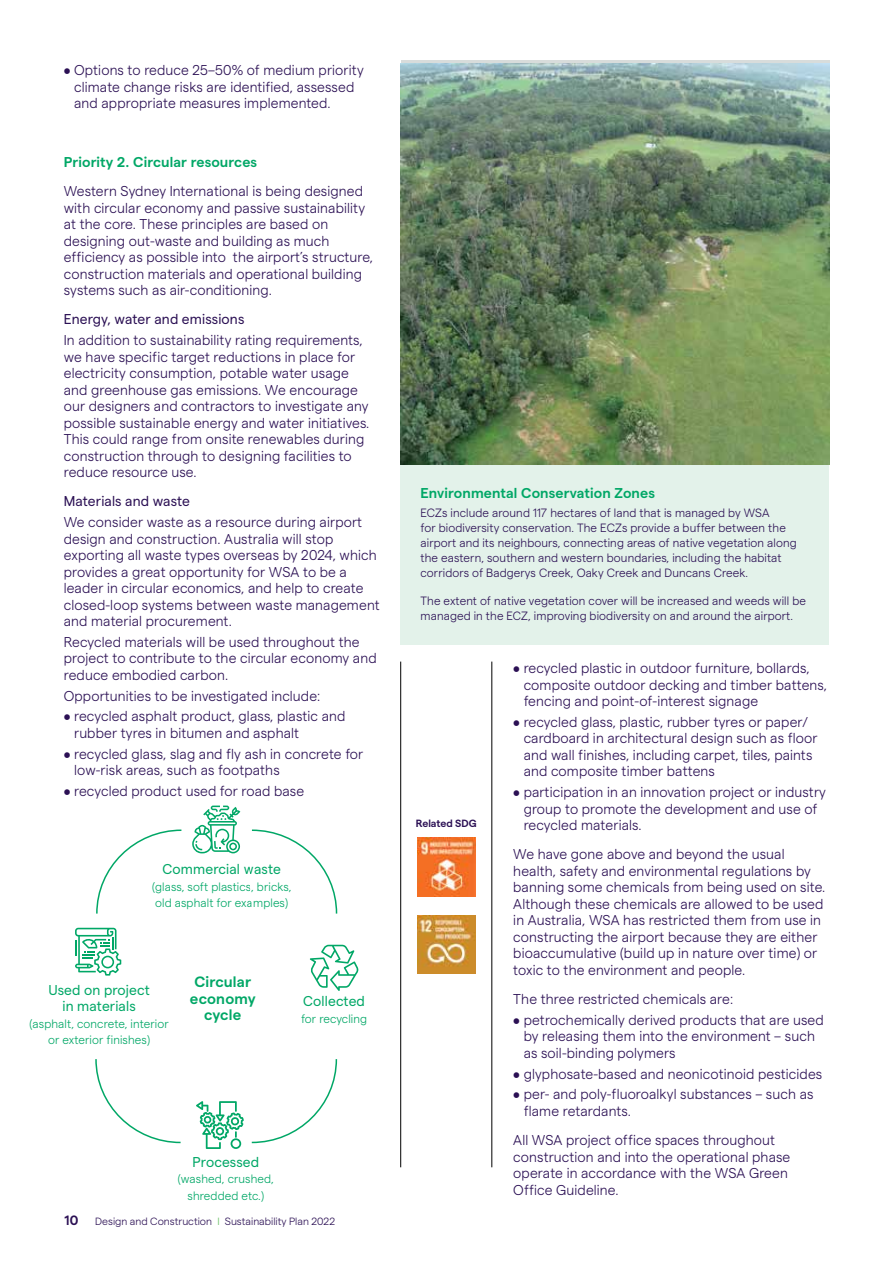
<style>
.page{position:relative;width:893px;height:1263px;background:#fff}
.page>*{position:absolute;margin:0;border:0;box-sizing:border-box;transform-origin:0 0}
.t1{font:600 15px/16.5px "Matter";letter-spacing:.01em;color:#00a766;text-align:center}
.t2{font:300 14.25px/16.5px "Matter";letter-spacing:.01em;color:#2b1054}
.t3{font:600 14.25px "Matter";letter-spacing:.01em;color:#00a766}
.t4{font:14.25px/16.5px "Matter";letter-spacing:.01em;color:#00a766;text-align:center}
.t5{font:14.25px "Matter";letter-spacing:.01em;color:#2b1054}
.t6{font:600 13.5px "Matter";color:#2b1054}
.t7{font:300 12px/15px "Matter";letter-spacing:.01em;color:#2b1054}
.t8{font:300 12px/16.5px "Matter";letter-spacing:.01em;color:#00a766;text-align:center}
.t9{font:300 10.5px "Matter";color:#2b1054}
.t10{font:600 10.5px "Matter";color:#2b1054}
.s1{color:#65bd60}
</style>
<div class="page">
<img style="left:401px;top:64px;width:428px;height:401px">
<hr style="left:400px;top:662px;width:1px;height:505px;background:#000">
<hr style="left:492px;top:662px;width:1px;height:505px;background:#000">
<div style="left:400px;top:465px;width:429px;height:179px;background:#e3f2ea"></div>
<svg style="left:192px;top:805px;width:48px;height:48px"></svg>
<svg style="left:310px;top:945px;width:49px;height:46px"></svg>
<svg style="left:196px;top:1101px;width:48px;height:48px"></svg>
<svg style="left:75px;top:928px;width:46px;height:47px"></svg>
<svg style="left:96px;top:829px;width:86px;height:85px"></svg>
<svg style="left:95px;top:1059px;width:86px;height:85px"></svg>
<svg style="left:251px;top:1059px;width:87px;height:85px"></svg>
<svg style="left:251px;top:829px;width:87px;height:85px"></svg>
<img style="left:417px;top:838px;width:59px;height:58px">
<img style="left:417px;top:915px;width:59px;height:59px">
<p class="t2" style="left:74px;top:61px;width:291px;text-indent:-10px">• Options to reduce 25–50% of medium priority climate change risks are identified, assessed and appropriate measures implemented.</p>
<p class="t3" style="left:64px;top:151px;width:195px">Priority 2. Circular resources</p>
<p class="t2" style="left:64px;top:182px;width:311px">Western Sydney International is being designed with circular economy and passive sustainability at the core. These principles are based on designing out-waste and building as much efficiency as possible into the airport’s structure, construction materials and operational building systems such as air-conditioning.</p>
<p class="t5" style="left:64px;top:309px;width:182px">Energy, water and emissions</p>
<p class="t2" style="left:64px;top:331px;width:307px">In addition to sustainability rating requirements, we have specific target reductions in place for electricity consumption, potable water usage and greenhouse gas emissions. We encourage our designers and contractors to investigate any possible sustainable energy and water initiatives.<br>This could range from onsite renewables during construction through to designing facilities to reduce resource use.</p>
<p class="t5" style="left:64px;top:491px;width:128px">Materials and waste</p>
<p class="t2" style="left:64px;top:513px;width:317px">We consider waste as a resource during airport design and construction. Australia will stop exporting all waste types overseas by 2024, which provides a great opportunity for WSA to be a leader in circular economics, and help to create closed-loop systems between waste management and material procurement.</p>
<p class="t2" style="left:64px;top:632px;width:314px">Recycled materials will be used throughout the project to contribute to the circular economy and reduce embodied carbon.</p>
<p class="t2" style="left:64px;top:686px;width:258px">Opportunities to be investigated include:</p>
<p class="t2" style="left:74px;top:707px;width:273px;text-indent:-10px">• recycled asphalt product, glass, plastic and rubber tyres in bitumen and asphalt</p>
<p class="t2" style="left:74px;top:744px;width:291px;text-indent:-10px">• recycled glass, slag and fly ash in concrete for low-risk areas, such as footpaths</p>
<p class="t2" style="left:64px;top:781px;width:242px">• recycled product used for road base</p>
<p class="t4" style="left:163px;top:860px;width:120px">Commercial waste</p>
<p class="t8" style="left:152px;top:877px;width:141px;text-align:left">(glass, soft plastics, bricks, old asphalt for examples)</p>
<p class="t4" style="left:48px;top:980px;width:103px">Used on project in materials</p>
<p class="t8" style="left:29px;top:1014px;width:141px">(asphalt, concrete, interior or exterior finishes)</p>
<p class="t1" style="left:190px;top:972px;width:67px">Circular economy cycle</p>
<p class="t4" style="left:303px;top:992px;width:63px">Collected</p>
<p class="t8" style="left:301px;top:1009px;width:68px">for recycling</p>
<p class="t4" style="left:193px;top:1152px;width:68px">Processed</p>
<p class="t8" style="left:178px;top:1170px;width:98px">(washed, crushed, shredded etc.)</p>
<p class="t6" style="left:65px;top:1210px;width:15px">10</p>
<p class="t9" style="left:95px;top:1213px;width:241px">Design and Construction <span class="s1">I</span> Sustainability Plan 2022</p>
<p class="t3" style="left:420px;top:482px;width:236px">Environmental Conservation Zones</p>
<p class="t7" style="left:420px;top:504px;width:378px">ECZs include around 117 hectares of land that is managed by WSA<br>for biodiversity conservation. The ECZs provide a buffer between the airport and its neighbours, connecting areas of native vegetation along the eastern, southern and western boundaries, including the habitat corridors of Badgerys Creek, Oaky Creek and Duncans Creek.</p>
<p class="t7" style="left:420px;top:592px;width:387px">The extent of native vegetation cover will be increased and weeds will be managed in the ECZ, improving biodiversity on and around the airport.</p>
<p class="t10" style="left:416px;top:816px;width:62px">Related SDG</p>
<p class="t2" style="left:524px;top:659px;width:305px;text-indent:-10px">• recycled plastic in outdoor furniture, bollards, composite outdoor decking and timber battens, fencing and point-of-interest signage</p>
<p class="t2" style="left:524px;top:712px;width:295px;text-indent:-10px">• recycled glass, plastic, rubber tyres or paper/ cardboard in architectural design such as floor and wall finishes, including carpet, tiles, paints and composite timber battens</p>
<p class="t2" style="left:524px;top:783px;width:304px;text-indent:-10px">• participation in an innovation project or industry group to promote the development and use of recycled materials.</p>
<p class="t2" style="left:513px;top:845px;width:313px">We have gone above and beyond the usual health, safety and environmental regulations by banning some chemicals from being used on site.<br>Although these chemicals are allowed to be used in Australia, WSA has restricted them from use in constructing the airport because they are either bioaccumulative (build up in nature over time) or toxic to the environment and people.</p>
<p class="t2" style="left:513px;top:990px;width:221px">The three restricted chemicals are:</p>
<p class="t2" style="left:524px;top:1010px;width:301px;text-indent:-10px">• petrochemically derived products that are used by releasing them into the environment – such as soil-binding polymers</p>
<p class="t2" style="left:513px;top:1064px;width:310px">• glyphosate-based and neonicotinoid pesticides</p>
<p class="t2" style="left:524px;top:1085px;width:291px;text-indent:-10px">• per- and poly-fluoroalkyl substances – such as flame retardants.</p>
<p class="t2" style="left:513px;top:1131px;width:279px">All WSA project office spaces throughout construction and into the operational phase operate in accordance with the WSA Green Office Guideline.</p>
</div>
